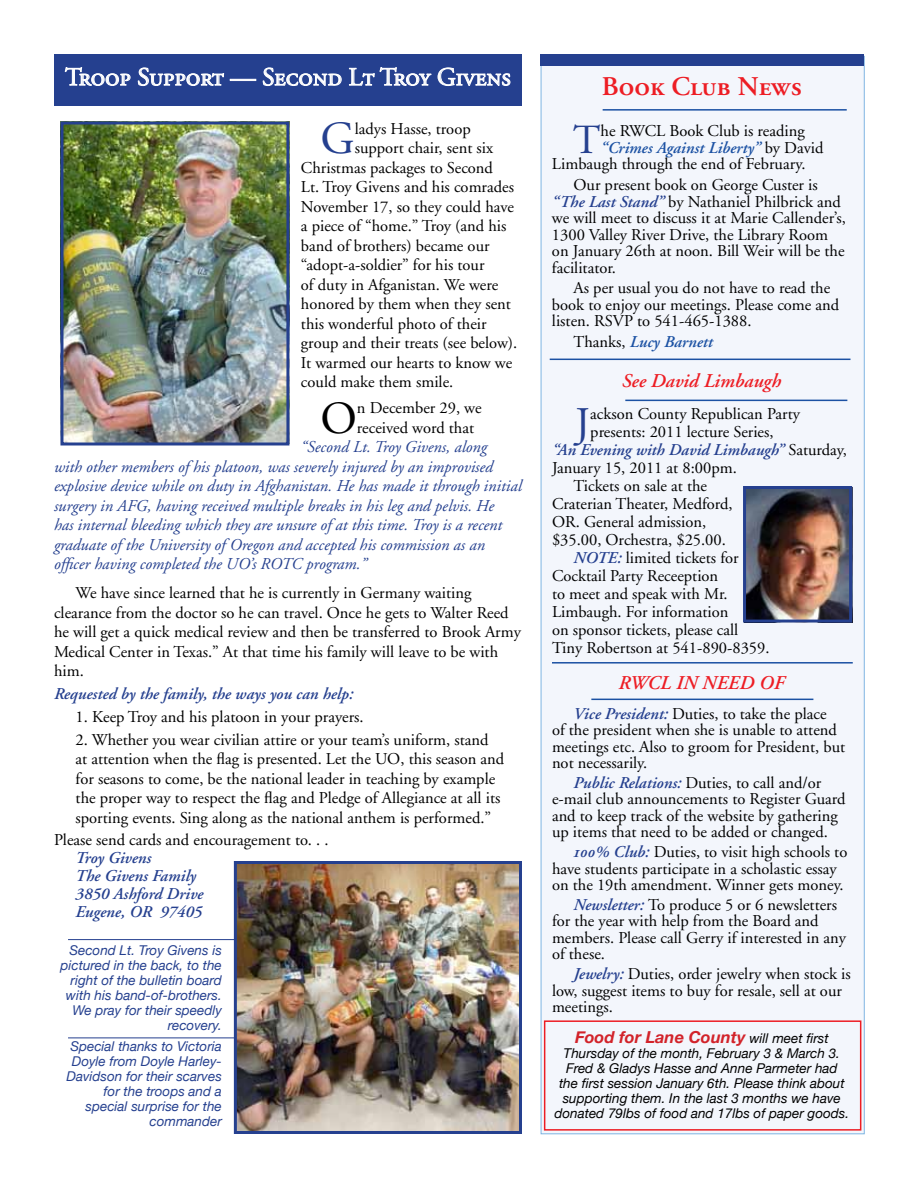
<style>
.page{position:relative;width:918px;height:1188px;background:#fff}
.page>*{position:absolute;margin:0;border:0;box-sizing:border-box;transform-origin:0 0}
.t1{font:45.9px "Adobe Garamond";color:#25408f}
.t2{font:45.9px "Adobe Garamond";color:#000}
.t3{font:43.65px "Adobe Garamond";color:#25408f}
.t4{font:41.4px "Adobe Garamond";color:#25408f}
.t5{font:27px "Adobe Garamond Semibold SC";color:#ed1d24}
.t6{font:25.5px "Adobe Garamond Regular SC";color:#fff}
.t7{font:italic 600 19.5px "Adobe Garamond";color:#ed1d24}
.t8{font:19.5px "Adobe Garamond Semibold Italic Os F";color:#ed1d24}
.t9{font:16.5px/16.5px "Adobe Garamond";color:#000}
.t10{font:italic 16.5px/19.5px "Adobe Garamond";color:#25408f}
.t11{font:italic 600 16.5px/18px "Adobe Garamond";color:#25408f}
.t12{font:italic 600 16.5px "Adobe Garamond";color:#1b51a3}
.t13{font:16.5px "Adobe Garamond Semibold Italic Os F";color:#25408f}
.t14{font:italic 700 16.5px "Helvetica Neue";color:#d2232a}
.t15{font:italic 13.5px/15px "Helvetica Neue";color:#25408f;text-align:right}
.t16{font:italic 13.5px/15px "Helvetica Neue";color:#000;text-align:center}
.s1{font-weight:400;font-style:normal;color:#000}
.s2{font-family:"Adobe Garamond Semibold Italic Os F";color:#25408f}
.s3{font-family:"Adobe Garamond";color:#000}
.s4{font-weight:400;font-size:13.5px;color:#000}
</style>
<div class="page">
<hr style="left:68px;top:939px;width:187px;height:1px;background:#25408f">
<hr style="left:68px;top:1038px;width:187px;height:1px;background:#25408f">
<div style="left:541px;top:56px;width:323px;height:1078px;background:#f3f6fc;border:1px solid #7fb5e2"></div>
<div style="left:541px;top:54px;width:323px;height:12px;background:#25408f"></div>
<hr style="left:603px;top:109px;width:244px;height:2px;background:#1b51a3">
<hr style="left:625px;top:400px;width:222px;height:1px;background:#1b51a3">
<img style="left:64px;top:126px;width:221px;height:316px">
<img style="left:238px;top:865px;width:280px;height:265px">
<div style="left:54px;top:54px;width:468px;height:52px;background:#25408f"></div>
<svg style="left:64px;top:67px;width:67px;height:19px"></svg>
<svg style="left:138px;top:67px;width:86px;height:19px"></svg>
<div style="left:230px;top:79px;width:26px;height:2px;border:1px solid #fff"></div>
<svg style="left:263px;top:67px;width:79px;height:19px"></svg>
<svg style="left:349px;top:67px;width:162px;height:19px"></svg>
<div style="left:234px;top:861px;width:288px;height:273px;border:3px solid #25408f"></div>
<div style="left:60px;top:122px;width:229px;height:324px;border:3px solid #25408f"></div>
<hr style="left:550px;top:359px;width:301px;height:1px;background:#1b51a3">
<img style="left:747px;top:490px;width:101px;height:129px">
<div style="left:743px;top:486px;width:109px;height:137px;border:3px solid #25408f"></div>
<hr style="left:591px;top:699px;width:222px;height:1px;background:#1b51a3">
<hr style="left:552px;top:662px;width:301px;height:2px;background:#1b51a3">
<div style="left:544px;top:1020px;width:317px;height:111px;border:2px solid #ed1d24"></div>
<h3 class="t6" style="left:65px;top:63px;width:447px">Troop Support — Second Lt Troy Givens</h3>
<h1 class="t1" style="left:320px;top:114px;width:36px">G</h1>
<p class="t9" style="left:355px;top:121px;width:117px">ladys Hasse, troop</p>
<p class="t9" style="left:355px;top:140px;width:140px">support chair, sent six</p>
<p class="t9" style="left:301px;top:160px;width:194px">Christmas packages to Second</p>
<p class="t9" style="left:301px;top:179px;width:215px">Lt. Troy Givens and his comrades</p>
<p class="t9" style="left:301px;top:199px;width:215px">November 17, so they could have</p>
<p class="t9" style="left:301px;top:218px;width:207px">a piece of “home.” Troy (and his</p>
<p class="t9" style="left:301px;top:238px;width:190px">band of brothers) became our</p>
<p class="t9" style="left:301px;top:257px;width:185px">“adopt-a-soldier” for his tour</p>
<p class="t9" style="left:301px;top:277px;width:199px">of duty in Afganistan. We were</p>
<p class="t9" style="left:301px;top:296px;width:212px">honored by them when they sent</p>
<p class="t9" style="left:301px;top:316px;width:187px">this wonderful photo of their</p>
<p class="t9" style="left:301px;top:335px;width:218px">group and their treats (see below).</p>
<p class="t9" style="left:301px;top:355px;width:213px">It warmed our hearts to know we</p>
<p class="t9" style="left:301px;top:374px;width:154px">could make them smile.</p>
<h1 class="t2" style="left:320px;top:393px;width:38px">O</h1>
<p class="t9" style="left:357px;top:398px;width:126px;line-height:19.5px">n December 29, we received word that</p>
<p class="t10" style="left:54px;top:438px;width:469px;text-indent:247px">“Second Lt. Troy Givens, along<br>with other members of his platoon, was severely injured by an improvised explosive device while on duty in Afghanistan. He has made it through initial surgery in AFG, having received multiple breaks in his leg and pelvis. He<br>has internal bleeding which they are unsure of at this time. Troy is a recent graduate of the University of Oregon and accepted his commission as an officer having completed the UO’s ROTC program.”</p>
<p class="t9" style="left:54px;top:584px;width:468px;line-height:19.5px;text-indent:22px">We have since learned that he is currently in Germany waiting clearance from the doctor so he can travel. Once he gets to Walter Reed he will get a quick medical review and then be transferred to Brook Army Medical Center in Texas.” At that time his family will leave to be with him.</p>
<p class="t11" style="left:54px;top:685px;width:301px">Requested by the family, the ways you can help:</p>
<p class="t9" style="left:76px;top:709px;width:290px">1. Keep Troy and his platoon in your prayers.</p>
<p class="t9" style="left:76px;top:730px;width:430px;line-height:19.5px">2. Whether you wear civilian attire or your team’s uniform, stand at attention when the flag is presented. Let the UO, this season and for seasons to come, be the national leader in teaching by example the proper way to respect the flag and Pledge of Allegiance at all its sporting events. Sing along as the national anthem is performed.”</p>
<p class="t9" style="left:54px;top:832px;width:276px">Please send cards and encouragement to. . .</p>
<p class="t11" style="left:76px;top:849px;width:129px">Troy Givens<br>The Givens Family<br>3850 Ashford Drive<br>Eugene, OR 97405</p>
<p class="t15" style="left:61px;top:942px;width:163px">Second Lt. Troy Givens is pictured in the back, to the right of the bulletin board with his band-of-brothers.<br>We pray for their speedly recovery.</p>
<p class="t15" style="left:67px;top:1039px;width:157px">Special thanks to Victoria<br>Doyle from Doyle Harley-<br>Davidson for their scarves for the troops and a special surprise for the commander</p>
<h3 class="t5" style="left:602px;top:71px;width:202px">Book Club News</h3>
<h3 class="t4" style="left:573px;top:118px;width:29px">T</h3>
<p class="t9" style="left:601px;top:123px;width:206px">he RWCL Book Club is reading</p>
<p class="t12" style="left:601px;top:138px;width:224px">“Crimes Against Liberty” <span class="s1">by David</span></p>
<p class="t9" style="left:552px;top:156px;width:255px">Limbaugh through the end of February.</p>
<p class="t9" style="left:552px;top:177px;width:295px;text-indent:22px">Our present book on George Custer is <span class="s2">“The Last Stand”</span> by Nathaniel Philbrick and we will meet to discuss it at Marie Callender’s, 1300 Valley River Drive, the Library Room on January 26th at noon. Bill Weir will be the facilitator.</p>
<p class="t9" style="left:552px;top:280px;width:289px;text-indent:22px">As per usual you do not have to read the book to enjoy our meetings. Please come and listen. RSVP to 541-465-1388.</p>
<p class="t12" style="left:574px;top:333px;width:141px"><span class="s1">Thanks,</span> Lucy Barnett</p>
<p class="t7" style="left:622px;top:370px;width:161px">See David Limbaugh</p>
<h2 class="t3" style="left:575px;top:399px;width:17px">J</h2>
<p class="t9" style="left:590px;top:405px;width:211px;line-height:18px">ackson County Republican Party presents: 2011 lecture Series,</p>
<p class="t13" style="left:552px;top:440px;width:296px">“An Evening with David Limbaugh” <span class="s3">Saturday,</span></p>
<p class="t9" style="left:552px;top:460px;width:186px">January 15, 2011 at 8:00pm.</p>
<p class="t9" style="left:574px;top:478px;width:135px">Tickets on sale at the</p>
<p class="t9" style="left:552px;top:496px;width:182px">Craterian Theater, Medford,</p>
<p class="t9" style="left:552px;top:514px;width:156px">OR. General admission,</p>
<p class="t9" style="left:552px;top:532px;width:175px">$35.00, Orchestra, $25.00.</p>
<p class="t9" style="left:574px;top:550px;width:167px"><span class="s2">NOTE:</span> limited tickets for</p>
<p class="t9" style="left:552px;top:568px;width:168px">Cocktail Party Receeption</p>
<p class="t9" style="left:552px;top:586px;width:177px">to meet and speak with Mr.</p>
<p class="t9" style="left:552px;top:604px;width:178px">Limbaugh. For information</p>
<p class="t9" style="left:552px;top:622px;width:188px">on sponsor tickets, please call</p>
<p class="t9" style="left:552px;top:640px;width:219px">Tiny Robertson at 541-890-8359.</p>
<p class="t8" style="left:619px;top:672px;width:167px">RWCL IN NEED OF</p>
<p class="t9" style="left:552px;top:706px;width:295px;text-indent:22px"><span class="s2">Vice President:</span> Duties, to take the place<br>of the president when she is unable to attend meetings etc. Also to groom for President, but not necessarily.</p>
<p class="t9" style="left:552px;top:775px;width:295px;text-indent:22px"><span class="s2">Public Relations:</span> Duties, to call and/or e-mail club announcements to Register Guard and to keep track of the website by gathering up items that need to be added or changed.</p>
<p class="t9" style="left:552px;top:844px;width:297px;text-indent:22px"><span class="s2">100% Club:</span> Duties, to visit high schools to have students participate in a scholastic essay on the 19th amendment. Winner gets money.</p>
<p class="t9" style="left:552px;top:897px;width:296px;text-indent:22px"><span class="s2">Newsletter:</span> To produce 5 or 6 newsletters for the year with help from the Board and members. Please call Gerry if interested in any of these.</p>
<p class="t9" style="left:552px;top:966px;width:300px;text-indent:22px"><span class="s2">Jewelry:</span> Duties, order jewelry when stock is low, suggest items to buy for resale, sell at our meetings.</p>
<p class="t14" style="left:575px;top:1027px;width:255px">Food for Lane County <span class="s4">will meet first</span></p>
<p class="t16" style="left:555px;top:1046px;width:296px">Thursday of the month, February 3 &amp; March 3.<br>Fred &amp; Gladys Hasse and Anne Parmeter had<br>the first session January 6th. Please think about supporting them. In the last 3 months we have donated 79lbs of food and 17lbs of paper goods.</p>
</div>
